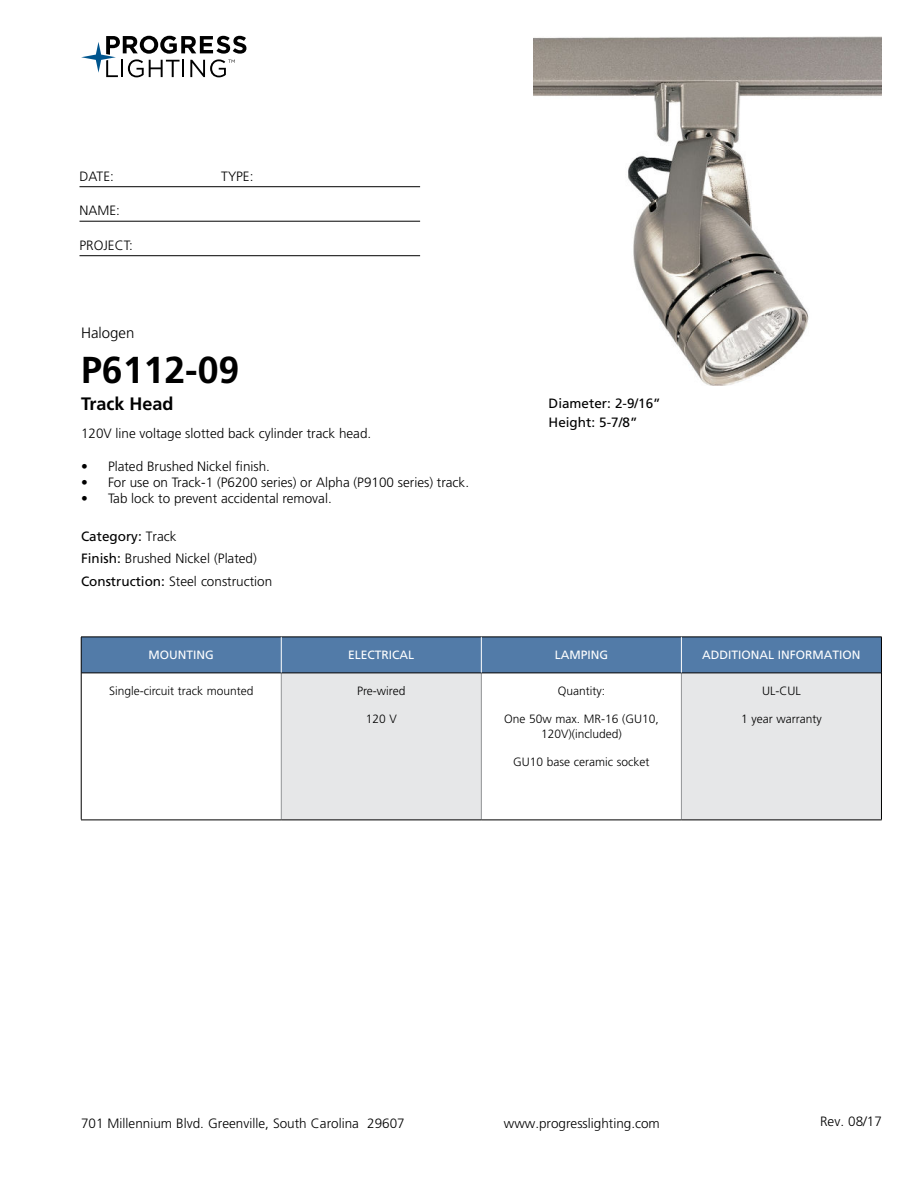
<style>
.page{position:relative;width:918px;height:1188px;background:#fff}
.page>*{position:absolute;margin:0;border:0;box-sizing:border-box;transform-origin:0 0}
.t1{font:700 37.5px "Frutiger LT Std";color:#000}
.t2{font:700 18px "Frutiger LT Std";color:#000}
.t3{font:300 15px "Frutiger LT Std";color:#000}
.t4{font:300 13.5px/22.5px "Frutiger LT Std";color:#000}
.t5{font:13.5px/19.5px "Frutiger LT Std";color:#000}
.t6{font:300 12px/15px "Frutiger LT Std";color:#000;text-align:center}
.t7{font:12px "Frutiger LT Std";color:#fff}
.s1{font-weight:400}
</style>
<div class="page">
<svg style="left:81px;top:36px;width:165px;height:41px"></svg>
<hr style="left:80px;top:186px;width:340px;height:1px;background:#000">
<hr style="left:80px;top:221px;width:340px;height:1px;background:#000">
<hr style="left:80px;top:255px;width:340px;height:1px;background:#000">
<div style="left:82px;top:638px;width:799px;height:35px;background:#527ba8"></div>
<div style="left:281px;top:673px;width:200px;height:147px;background:#e6e7e8"></div>
<div style="left:681px;top:673px;width:200px;height:147px;background:#e6e7e8"></div>
<hr style="left:281px;top:673px;width:1px;height:147px;background:#939598">
<hr style="left:481px;top:673px;width:1px;height:147px;background:#939598">
<hr style="left:681px;top:673px;width:1px;height:147px;background:#939598">
<hr style="left:81px;top:673px;width:200px;height:1px;background:#000">
<hr style="left:281px;top:673px;width:200px;height:1px;background:#000">
<hr style="left:481px;top:673px;width:200px;height:1px;background:#000">
<hr style="left:681px;top:673px;width:200px;height:1px;background:#000">
<hr style="left:81px;top:820px;width:200px;height:1px;background:#000">
<hr style="left:281px;top:820px;width:200px;height:1px;background:#000">
<hr style="left:481px;top:820px;width:200px;height:1px;background:#000">
<hr style="left:681px;top:820px;width:201px;height:1px;background:#000">
<hr style="left:81px;top:637px;width:200px;height:1px;background:#000">
<hr style="left:81px;top:637px;width:1px;height:36px;background:#000">
<hr style="left:281px;top:637px;width:200px;height:1px;background:#000">
<hr style="left:481px;top:637px;width:200px;height:1px;background:#000">
<hr style="left:681px;top:637px;width:201px;height:1px;background:#000">
<hr style="left:881px;top:637px;width:1px;height:36px;background:#000">
<hr style="left:81px;top:673px;width:1px;height:147px;background:#000">
<hr style="left:881px;top:673px;width:1px;height:147px;background:#000">
<hr style="left:281px;top:637px;width:1px;height:36px;background:#fff">
<hr style="left:681px;top:637px;width:1px;height:36px;background:#fff">
<hr style="left:481px;top:637px;width:1px;height:36px;background:#fff">
<img style="left:533px;top:36px;width:349px;height:349px">
<p class="t4" style="left:80px;top:166px;width:36px">DATE:</p>
<p class="t4" style="left:221px;top:166px;width:34px">TYPE:</p>
<p class="t4" style="left:80px;top:201px;width:42px">NAME:</p>
<p class="t4" style="left:80px;top:235px;width:55px">PROJECT:</p>
<p class="t3" style="left:81px;top:327px;width:55px">Halogen</p>
<h1 class="t1" style="left:81px;top:348px;width:160px">P6112-09</h1>
<h2 class="t2" style="left:81px;top:393px;width:94px">Track Head</h2>
<p class="t4" style="left:81px;top:423px;width:292px">120V line voltage slotted back cylinder track head.</p>
<p class="t4" style="left:81px;top:456px;width:191px">• Plated Brushed Nickel finish.</p>
<p class="t4" style="left:81px;top:472px;width:390px">• For use on Track-1 (P6200 series) or Alpha (P9100 series) track.</p>
<p class="t4" style="left:81px;top:488px;width:252px">• Tab lock to prevent accidental removal.</p>
<p class="t4" style="left:81px;top:526px;width:193px"><span class="s1">Category:</span> Track<br><span class="s1">Finish:</span> Brushed Nickel (Plated)<br><span class="s1">Construction:</span> Steel construction</p>
<p class="t5" style="left:549px;top:394px;width:114px">Diameter: 2-9/16”<br>Height: 5-7/8”</p>
<p class="t7" style="left:149px;top:650px;width:67px">MOUNTING</p>
<p class="t7" style="left:348px;top:650px;width:68px">ELECTRICAL</p>
<p class="t7" style="left:555px;top:650px;width:55px">LAMPING</p>
<p class="t7" style="left:702px;top:650px;width:160px">ADDITIONAL INFORMATION</p>
<p class="t6" style="left:109px;top:685px;width:146px">Single-circuit track mounted</p>
<p class="t6" style="left:357px;top:685px;width:50px">Pre-wired</p>
<p class="t6" style="left:366px;top:712px;width:33px">120 V</p>
<p class="t6" style="left:558px;top:685px;width:49px">Quantity:</p>
<p class="t6" style="left:504px;top:712px;width:156px">One 50w max. MR-16 (GU10,<br>120V)(included)</p>
<p class="t6" style="left:513px;top:755px;width:138px">GU10 base ceramic socket</p>
<p class="t6" style="left:762px;top:685px;width:40px">UL-CUL</p>
<p class="t6" style="left:741px;top:712px;width:82px">1 year warranty</p>
<p class="t4" style="left:81px;top:1113px;width:325px">701 Millennium Blvd. Greenville, South Carolina 29607</p>
<p class="t4" style="left:504px;top:1113px;width:158px">www.progresslighting.com</p>
<p class="t4" style="left:820px;top:1111px;width:63px">Rev. 08/17</p>
</div>
